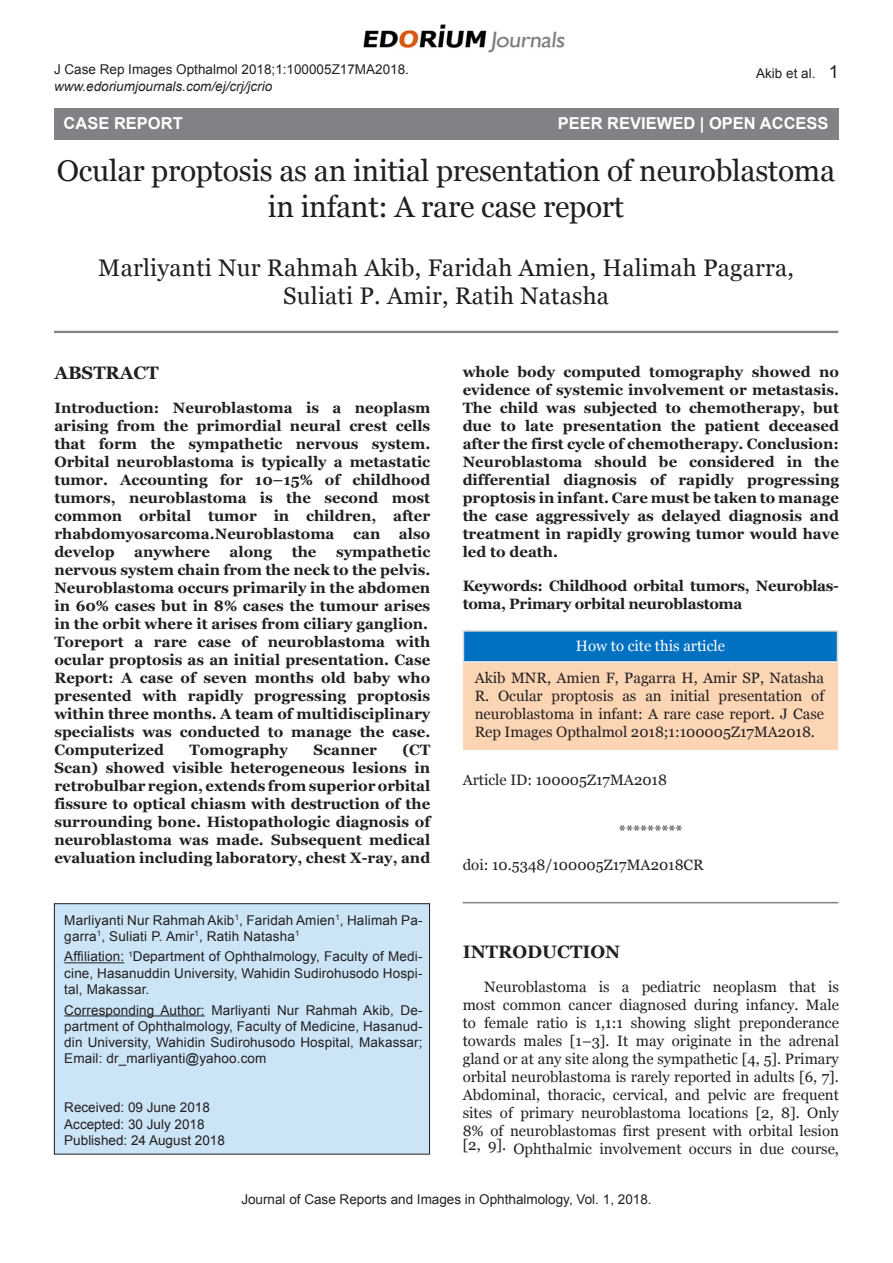
<style>
.page{position:relative;width:893px;height:1263px;background:#fff}
.page>*{position:absolute;margin:0;border:0;box-sizing:border-box;transform-origin:0 0}
.Chapter_Name{font:30px/36px "Georgia";letter-spacing:-.01em;color:#231f20;text-align:center}
.Author_Name{font:24px/28.8px "Georgia";letter-spacing:.01em;color:#231f20;text-align:center}
.Introduction_Head{font:700 18px "Georgia";color:#231f20}
.Abstract_Head{font:700 18px "Georgia";color:#231f20}
.Open_Access{font:700 16.5px "Arial";color:#fff}
.Abstract_text{font:700 15px/18px "Georgia";color:#231f20;text-align:justify}
.Text{font:15px/18px "Georgia";color:#231f20;text-align:justify}
.Keywords{font:700 15px/18px "Georgia";letter-spacing:-.02em;color:#231f20}
.Star{font:15px "Georgia";color:#231f20}
.DOI{font:15px "Georgia";color:#231f20}
.Box_author{font:13.5px/16.2px "Arial";letter-spacing:.01em;color:#231f20;text-align:justify}
.Left_Running_head{font:13.5px "Arial";color:#231f20}
.Left_Running_head-2{font:italic 13.5px "Arial";color:#231f20}
.Box_received_date{font:13.5px "Arial";color:#231f20}
.Right_Running_head{font:13.5px "Arial";color:#231f20}
.s1{font-size:18px}
.s2{color:#fff}
</style>
<div class="page">
<img style="left:363px;top:24px;width:202px;height:29px">
<hr style="left:54px;top:331px;width:784px;height:2px;background:#808285">
<div style="left:54px;top:904px;width:376px;height:250px;background:#cbe5f7"></div>
<div style="left:54px;top:903px;width:376px;height:251px;border:1px solid #231f20"></div>
<hr style="left:64px;top:962px;width:60px;height:1px;background:#231f20">
<hr style="left:64px;top:1015px;width:141px;height:1px;background:#231f20">
<div style="left:463px;top:664px;width:375px;height:86px;background:#fcd5b5"></div>
<div style="left:463px;top:630px;width:375px;height:32px;background:#0070c0;border:2px solid #d9d9d9"></div>
<hr style="left:463px;top:902px;width:375px;height:1px;background:#808285">
<div style="left:54px;top:108px;width:784px;height:32px;background:#808285"></div>
<p class="Left_Running_head" style="left:54px;top:61px;width:356px">J Case Rep Images Opthalmol 2018;1:100005Z17MA2018.</p>
<p class="Left_Running_head-2" style="left:54px;top:77px;width:220px">www.edoriumjournals.com/ej/crj/jcrio</p>
<p class="Right_Running_head" style="left:756px;top:64px;width:84px">Akib et al. <span class="s1">1</span></p>
<p class="Open_Access" style="left:696px;top:112px;width:121px">OPEN AC ESS</p>
<p class="Chapter_Name" style="left:57px;top:153px;width:780px">Ocular proptosis as an initial presentation of neuroblastoma in infant: A rare case report</p>
<p class="Author_Name" style="left:98px;top:253px;width:697px">Marliyanti Nur Rahmah Akib, Faridah Amien, Halimah Pagarra,<br>Suliati P. Amir, Ratih Natasha</p>
<p class="Open_Access" style="left:64px;top:112px;width:121px">CASE REPORT</p>
<p class="Open_Access" style="left:558px;top:112px;width:272px">PEER REVIEWED | OPEN ACCESS</p>
<p class="Abstract_Head" style="left:54px;top:361px;width:106px">ABSTRACT</p>
<p class="Abstract_text" style="left:54px;top:399px;width:377px">Introduction: Neuroblastoma is a neoplasm arising from the primordial neural crest cells that form the sympathetic nervous system.<br>Orbital neuroblastoma is typically a metastatic tumor. Accounting for 10–15% of childhood tumors, neuroblastoma is the second most common orbital tumor in children, after rhabdomyosarcoma.Neuroblastoma can also develop</p>
<p class="Abstract_text" style="left:54px;top:543px;width:377px;text-indent:282px">sympathetic nervous system chain from the neck to the pelvis.<br>Neuroblastoma occurs primarily in the abdomen in 60% cases but in 8% cases the tumour arises in the orbit where it arises from ciliary ganglion.</p>
<p class="Abstract_text" style="left:54px;top:633px;width:377px">Toreport a rare case of neuroblastoma with ocular proptosis as an initial presentation. Case Report: A case of seven months old baby who presented with rapidly progressing proptosis within three months. A team of multidisciplinary specialists was conducted to manage the case.<br>Computerized</p>
<p class="Abstract_text" style="left:134px;top:543px;width:77px">anywhere</p>
<p class="Abstract_text" style="left:230px;top:543px;width:44px">along</p>
<p class="Abstract_text" style="left:292px;top:543px;width:26px">the</p>
<p class="Abstract_text" style="left:189px;top:741px;width:100px">Tomography</p>
<p class="Abstract_text" style="left:313px;top:741px;width:65px">Scanner</p>
<p class="Abstract_text" style="left:54px;top:741px;width:377px;text-indent:348px">(CT Scan) showed visible heterogeneous lesions in retrobulbar region, extends from superior orbital fissure to optical chiasm with destruction of the surrounding bone. Histopathologic diagnosis of neuroblastoma was made. Subsequent medical evaluation including laboratory, chest X-ray, and</p>
<p class="Box_author" style="left:64px;top:912px;width:360px">Marliyanti Nur Rahmah Akib<sup>1</sup>, Faridah Amien<sup>1</sup>, Halimah Pa&shy;garra<sup>1</sup>, Suliati P. Amir<sup>1</sup>, Ratih Natasha<sup>1</sup></p>
<p class="Box_author" style="left:64px;top:949px;width:360px">Affiliation: <sup>1</sup>Department of Ophthalmology, Faculty of Medi&shy;cine, Hasanuddin University, Wahidin Sudirohusodo Hospi&shy;tal, Makassar.</p>
<p class="Box_author" style="left:64px;top:1002px;width:360px">Corresponding Author: Marliyanti Nur Rahmah Akib, De&shy;partment of Ophthalmology, Faculty of Medicine, Hasanud&shy;din University, Wahidin Sudirohusodo Hospital, Makassar; Email: dr_marliyanti@yahoo.com</p>
<p class="Box_received_date" style="left:64px;top:1099px;width:147px">Received: 09 June 2018</p>
<p class="Box_author" style="left:64px;top:1116px;width:142px">Accepted: 30 July 2018</p>
<p class="Box_author" style="left:64px;top:1132px;width:162px">Published: 24 August 2018</p>
<p class="Abstract_text" style="left:463px;top:362px;width:378px">whole body computed tomography showed no evidence of systemic involvement or metastasis.<br>The child was subjected to chemotherapy, but due to late presentation the patient deceased after the first cycle of chemotherapy. Conclusion:<br>Neuroblastoma should be considered in the differential diagnosis of rapidly progressing proptosis in infant. Care must be taken to manage the case aggressively as delayed diagnosis and treatment in rapidly growing tumor would have led to death.</p>
<p class="Keywords" style="left:463px;top:577px;width:378px">Keywords: Childhood orbital tumors, Neuroblas&shy;toma, Primary orbital neuroblastoma</p>
<p class="Text" style="left:475px;top:629px;width:351px;line-height:32.7px;text-align:center"><span class="s2">How to cite this article<br></span>Akib MNR, Amien F, Pagarra H, Amir SP, Natasha</p>
<p class="Text" style="left:475px;top:687px;width:351px">R. Ocular proptosis as an initial presentation of neuroblastoma in infant: A rare case report. J Case Rep Images Opthalmol 2018;1:100005Z17MA2018.</p>
<p class="Star" style="left:463px;top:770px;width:206px">Article ID: 100005Z17MA2018</p>
<p class="Star" style="left:619px;top:821px;width:65px">*********</p>
<p class="DOI" style="left:463px;top:856px;width:243px">doi: 10.5348/100005Z17MA2018CR</p>
<p class="Introduction_Head" style="left:463px;top:940px;width:159px">INTRODUCTION</p>
<p class="Text" style="left:463px;top:978px;width:378px;text-indent:22px">Neuroblastoma is a pediatric neoplasm that is most common cancer diagnosed during infancy. Male to female ratio is 1,1:1 showing slight preponderance towards males [1–3]. It may originate in the adrenal gland or at any site along the sympathetic [4, 5]. Primary orbital neuroblastoma is rarely reported in adults [6, 7].<br>Abdominal, thoracic, cervical, and pelvic are frequent sites of primary neuroblastoma locations [2, 8]. Only 8% of neuroblastomas first present with orbital lesion [2, 9]. Ophthalmic involvement occurs in due course,</p>
<p class="Box_author" style="left:241px;top:1191px;width:412px">Journal of Case Reports and Images in Ophthalmology, Vol. 1, 2018.</p>
</div>
